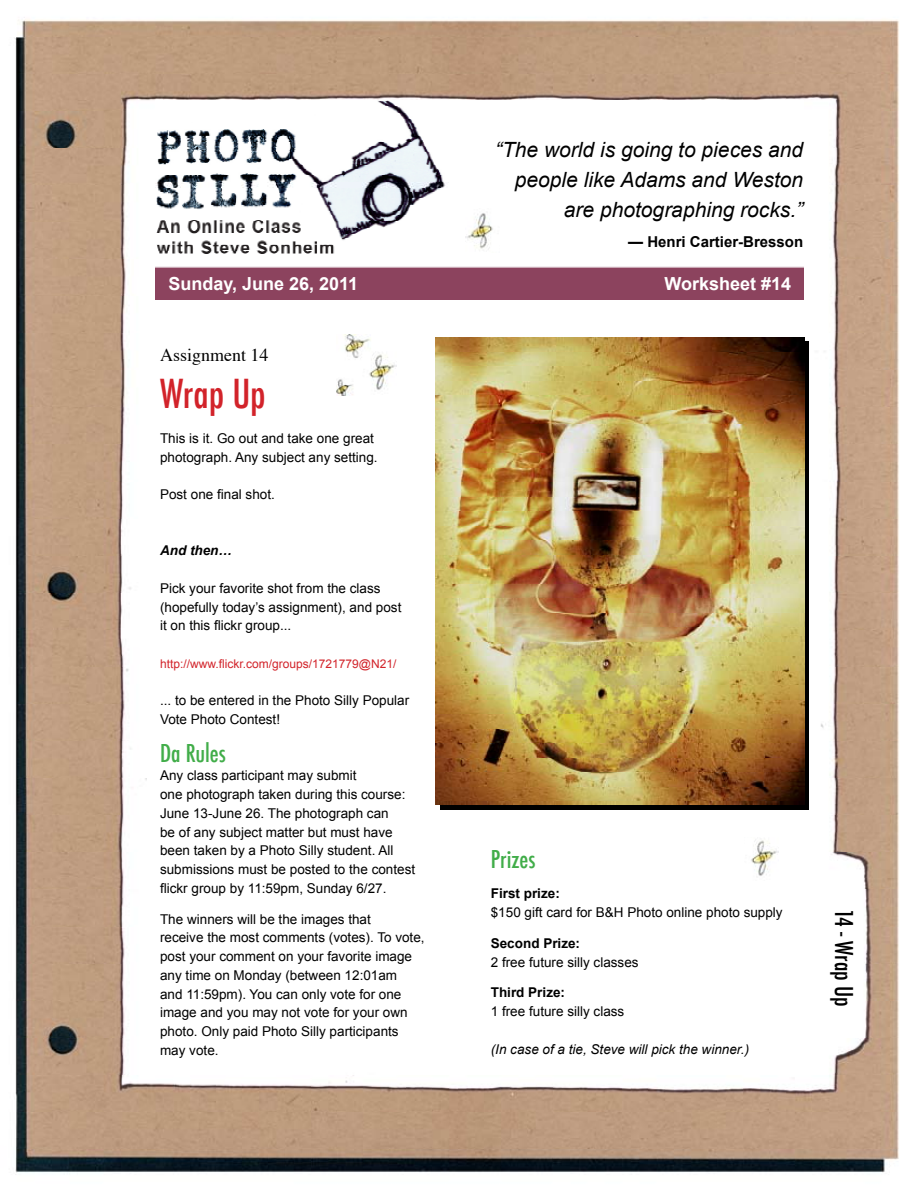
<style>
.page{position:relative;width:918px;height:1188px;background:#fff}
.page>*{position:absolute;margin:0;border:0;box-sizing:border-box;transform-origin:0 0}
.t1{font:500 condensed 39px "Futura";color:#d2232a}
.t2{font:500 condensed 24px "Futura";color:#41ad49}
.t3{font:500 condensed 24px "Futura";letter-spacing:-.005em;color:#000}
.t4{font:italic 21px/30px "Arial";color:#000;text-align:right}
.t5{font:700 18px "Arial";color:#fff}
.t6{font:18px "Times";color:#000}
.t7{font:700 15px "Arial";color:#000}
.t8{font:13.5px/18.8px "Arial";color:#000}
.t9{font:italic 13.5px "Arial";color:#000}
.t10{font:700 13.5px "Arial";color:#000}
.t11{font:italic 700 13.5px "Arial";color:#000}
.t12{font:12px "Arial";color:#d2232a}
</style>
<div class="page">
<img style="left:15px;top:17px;width:884px;height:1156px">
<img style="left:155px;top:100px;width:648px;height:200px">
<div style="left:441px;top:341px;width:368px;height:469px;background:linear-gradient(to right,#000,#000)"></div>
<img style="left:336px;top:334px;width:60px;height:62px">
<img style="left:744px;top:837px;width:34px;height:45px">
<img style="left:466px;top:207px;width:34px;height:45px">
<img style="left:436px;top:337px;width:368px;height:467px">
<h3 class="t4" style="left:495px;top:135px;width:310px">“The world is going to pieces and people like Adams and Weston are photographing rocks.”</h3>
<p class="t7" style="left:628px;top:234px;width:177px">— Henri Cartier-Bresson</p>
<h3 class="t5" style="left:168px;top:274px;width:191px">Sunday, June 26, 2011</h3>
<h3 class="t5" style="left:664px;top:274px;width:128px">Worksheet #14</h3>
<h3 class="t6" style="left:160px;top:338px;width:110px">Assignment 14</h3>
<h1 class="t1" style="left:160px;top:369px;width:107px">Wrap Up</h1>
<p class="t8" style="left:160px;top:429px;width:219px">This is it. Go out and take one great photograph. Any subject any setting.</p>
<p class="t8" style="left:160px;top:485px;width:116px">Post one final shot.</p>
<p class="t11" style="left:160px;top:543px;width:73px">And then…</p>
<p class="t8" style="left:160px;top:579px;width:243px">Pick your favorite shot from the class (hopefully today’s assignment), and post it on this flickr group...</p>
<p class="t12" style="left:160px;top:657px;width:238px">http://www.flickr.com/groups/1721779@N21/</p>
<p class="t8" style="left:160px;top:691px;width:251px">... to be entered in the Photo Silly Popular<br>Vote Photo Contest!</p>
<h2 class="t2" style="left:160px;top:737px;width:67px">Da Rules</h2>
<p class="t8" style="left:160px;top:766px;width:257px">Any class participant may submit<br>one photograph taken during this course:<br>June 13-June 26. The photograph can<br>be of any subject matter but must have been taken by a Photo Silly student. All submissions must be posted to the contest flickr group by 11:59pm, Sunday 6/27.</p>
<p class="t8" style="left:160px;top:910px;width:266px">The winners will be the images that<br>receive the most comments (votes). To vote, post your comment on your favorite image any time on Monday (between 12:01am<br>and 11:59pm). You can only vote for one image and you may not vote for your own photo. Only paid Photo Silly participants may vote.</p>
<h2 class="t3" style="left:859px;top:909px;width:99px;rotate:90deg">14 - Wrap Up</h2>
<h2 class="t2" style="left:491px;top:843px;width:46px">Prizes</h2>
<p class="t10" style="left:491px;top:886px;width:71px">First prize:</p>
<p class="t8" style="left:491px;top:903px;width:293px">$150 gift card for B&amp;H Photo online photo supply</p>
<p class="t10" style="left:491px;top:935px;width:91px">Second Prize:</p>
<p class="t8" style="left:491px;top:952px;width:149px">2 free future silly classes</p>
<p class="t10" style="left:491px;top:985px;width:76px">Third Prize:</p>
<p class="t8" style="left:491px;top:1002px;width:135px">1 free future silly class</p>
<p class="t9" style="left:491px;top:1041px;width:260px">(In case of a tie, Steve will pick the winner.)</p>
</div>
